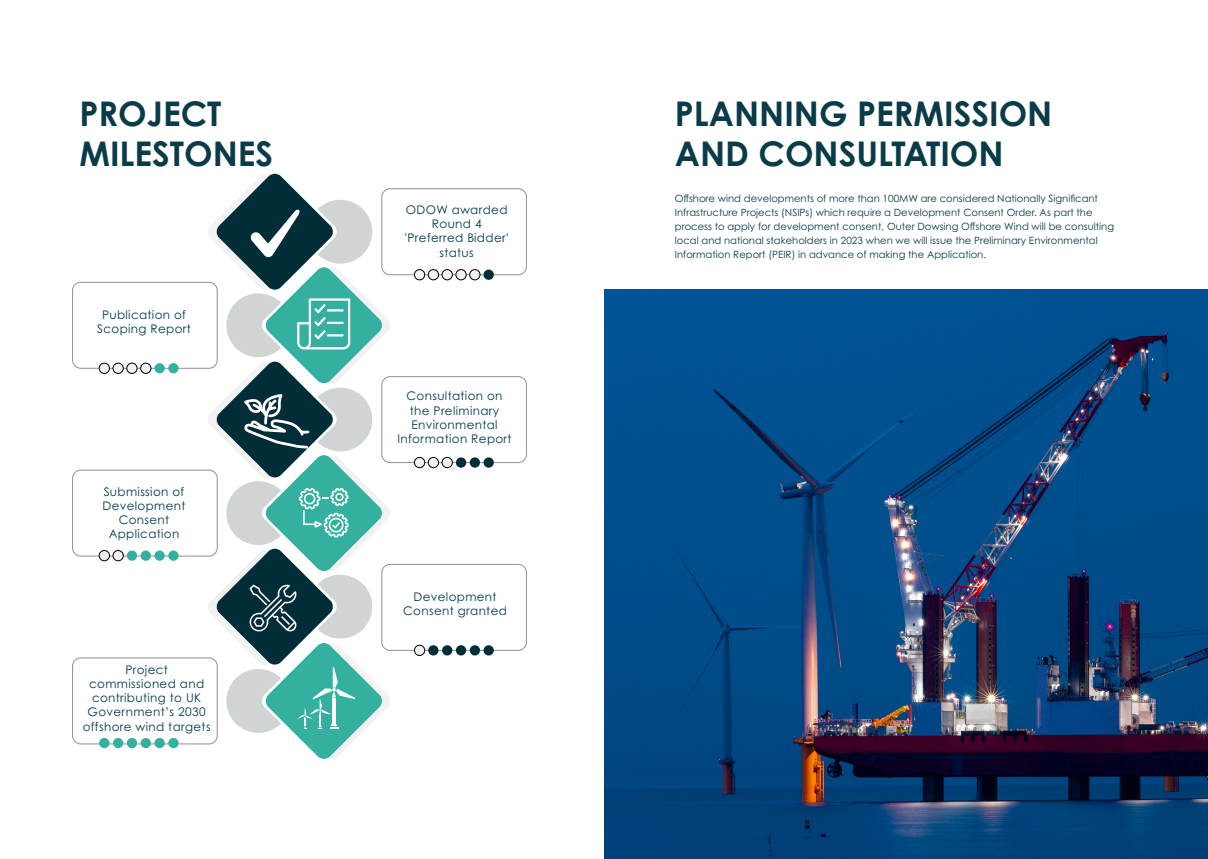
<style>
.page{position:relative;width:1208px;height:859px;background:#fff}
.page>*{position:absolute;margin:0;border:0;box-sizing:border-box;transform-origin:0 0}
.t1{font:700 34px/40.8px "Century Gothic Pro";color:#0a3b48}
.t2{font:11.9px/14.3px "Century Gothic Pro";letter-spacing:.03em;color:#043b49;text-align:center}
.t3{font:10px/14px "Century Gothic Pro";color:#0a3b48}
</style>
<div class="page">
<svg style="left:72px;top:188px;width:455px;height:557px"></svg>
<div style="left:414px;top:270px;width:11px;height:10px;background:#f2f2f2;border-radius:50%"></div>
<div style="left:414px;top:269px;width:11px;height:11px;border:1px solid #000;border-radius:50%"></div>
<div style="left:428px;top:270px;width:10px;height:10px;background:#f2f2f2;border-radius:50%"></div>
<div style="left:428px;top:269px;width:10px;height:11px;border:1px solid #000;border-radius:50%"></div>
<div style="left:442px;top:270px;width:10px;height:10px;background:#f2f2f2;border-radius:50%"></div>
<div style="left:442px;top:269px;width:10px;height:11px;border:1px solid #000;border-radius:50%"></div>
<div style="left:456px;top:270px;width:10px;height:10px;background:#f2f2f2;border-radius:50%"></div>
<div style="left:456px;top:269px;width:10px;height:11px;border:1px solid #000;border-radius:50%"></div>
<div style="left:470px;top:270px;width:10px;height:10px;background:#f2f2f2;border-radius:50%"></div>
<div style="left:469px;top:269px;width:11px;height:11px;border:1px solid #000;border-radius:50%"></div>
<div style="left:483px;top:270px;width:11px;height:10px;background:#002d38;border-radius:5px"></div>
<div style="left:414px;top:457px;width:11px;height:11px;background:#f2f2f2;border-radius:50%"></div>
<div style="left:414px;top:457px;width:11px;height:11px;border:1px solid #000;border-radius:50%"></div>
<div style="left:428px;top:457px;width:10px;height:11px;background:#f2f2f2;border-radius:50%"></div>
<div style="left:428px;top:457px;width:10px;height:11px;border:1px solid #000;border-radius:50%"></div>
<div style="left:442px;top:457px;width:10px;height:11px;background:#f2f2f2;border-radius:50%"></div>
<div style="left:442px;top:457px;width:10px;height:11px;border:1px solid #000;border-radius:50%"></div>
<div style="left:456px;top:457px;width:10px;height:11px;background:#002d38;border-radius:5px"></div>
<div style="left:470px;top:457px;width:10px;height:11px;background:#002d38;border-radius:5px"></div>
<div style="left:483px;top:457px;width:11px;height:11px;background:#002d38;border-radius:5px"></div>
<div style="left:414px;top:645px;width:11px;height:10px;background:#f2f2f2;border-radius:50%"></div>
<div style="left:414px;top:645px;width:11px;height:11px;border:1px solid #000;border-radius:50%"></div>
<div style="left:428px;top:645px;width:10px;height:10px;background:#002d38;border-radius:5px"></div>
<div style="left:442px;top:645px;width:10px;height:10px;background:#002d38;border-radius:5px"></div>
<div style="left:456px;top:645px;width:10px;height:10px;background:#002d38;border-radius:5px"></div>
<div style="left:470px;top:645px;width:10px;height:10px;background:#002d38;border-radius:5px"></div>
<div style="left:483px;top:645px;width:11px;height:10px;background:#002d38;border-radius:5px"></div>
<div style="left:99px;top:363px;width:10px;height:10px;background:#f2f2f2;border-radius:50%"></div>
<div style="left:99px;top:363px;width:11px;height:10px;border:1px solid #000;border-radius:50%"></div>
<div style="left:113px;top:363px;width:10px;height:10px;background:#f2f2f2;border-radius:50%"></div>
<div style="left:113px;top:363px;width:10px;height:10px;border:1px solid #000;border-radius:50%"></div>
<div style="left:127px;top:363px;width:10px;height:10px;background:#f2f2f2;border-radius:50%"></div>
<div style="left:127px;top:363px;width:10px;height:10px;border:1px solid #000;border-radius:50%"></div>
<div style="left:141px;top:363px;width:10px;height:10px;background:#f2f2f2;border-radius:50%"></div>
<div style="left:141px;top:363px;width:10px;height:10px;border:1px solid #000;border-radius:50%"></div>
<div style="left:154px;top:363px;width:11px;height:10px;background:#33b09f;border-radius:5px"></div>
<div style="left:168px;top:363px;width:11px;height:10px;background:#33b09f;border-radius:5px"></div>
<div style="left:99px;top:550px;width:10px;height:11px;background:#f2f2f2;border-radius:50%"></div>
<div style="left:99px;top:550px;width:11px;height:11px;border:1px solid #000;border-radius:50%"></div>
<div style="left:113px;top:550px;width:10px;height:11px;background:#f2f2f2;border-radius:50%"></div>
<div style="left:113px;top:550px;width:10px;height:11px;border:1px solid #000;border-radius:50%"></div>
<div style="left:127px;top:550px;width:10px;height:11px;background:#33b09f;border-radius:5px"></div>
<div style="left:141px;top:550px;width:10px;height:11px;background:#33b09f;border-radius:5px"></div>
<div style="left:154px;top:550px;width:11px;height:11px;background:#33b09f;border-radius:5px"></div>
<div style="left:168px;top:550px;width:11px;height:11px;background:#33b09f;border-radius:5px"></div>
<div style="left:99px;top:738px;width:10px;height:10px;background:#33b09f;border-radius:5px"></div>
<div style="left:113px;top:738px;width:10px;height:10px;background:#33b09f;border-radius:5px"></div>
<div style="left:127px;top:738px;width:10px;height:10px;background:#33b09f;border-radius:5px"></div>
<div style="left:141px;top:738px;width:10px;height:10px;background:#33b09f;border-radius:5px"></div>
<div style="left:154px;top:738px;width:11px;height:10px;background:#33b09f;border-radius:5px"></div>
<div style="left:168px;top:738px;width:11px;height:10px;background:#33b09f;border-radius:5px"></div>
<svg style="left:207px;top:173px;width:184px;height:586px"></svg>
<img style="left:604px;top:289px;width:604px;height:570px">
<p class="t1" style="left:79px;top:92px;width:195px">PROJECT<br>MILESTONES</p>
<p class="t2" style="left:97px;top:307px;width:95px">Publication of<br>Scoping Report</p>
<p class="t2" style="left:102px;top:484px;width:85px">Submission of<br>Development<br>Consent<br>Application</p>
<p class="t2" style="left:83px;top:662px;width:129px">Project commissioned and contributing to UK<br>Government’s 2030 offshore wind targets</p>
<p class="t2" style="left:405px;top:202px;width:105px">ODOW awarded<br>Round 4 'Preferred Bidder' status</p>
<p class="t2" style="left:397px;top:389px;width:116px">Consultation on the Preliminary<br>Environmental<br>Information Report</p>
<p class="t2" style="left:403px;top:589px;width:105px">Development<br>Consent granted</p>
<p class="t1" style="left:675px;top:92px;width:379px">PLANNING PERMISSION<br>AND CONSULTATION</p>
<p class="t3" style="left:675px;top:191px;width:441px">Offshore wind developments of more than 100MW are considered Nationally Significant Infrastructure Projects (NSIPs) which require a Development Consent Order. As part the process to apply for development consent, Outer Dowsing Offshore Wind will be consulting local and national stakeholders in 2023 when we will issue the Preliminary Environmental Information Report (PEIR) in advance of making the Application.</p>
</div>
